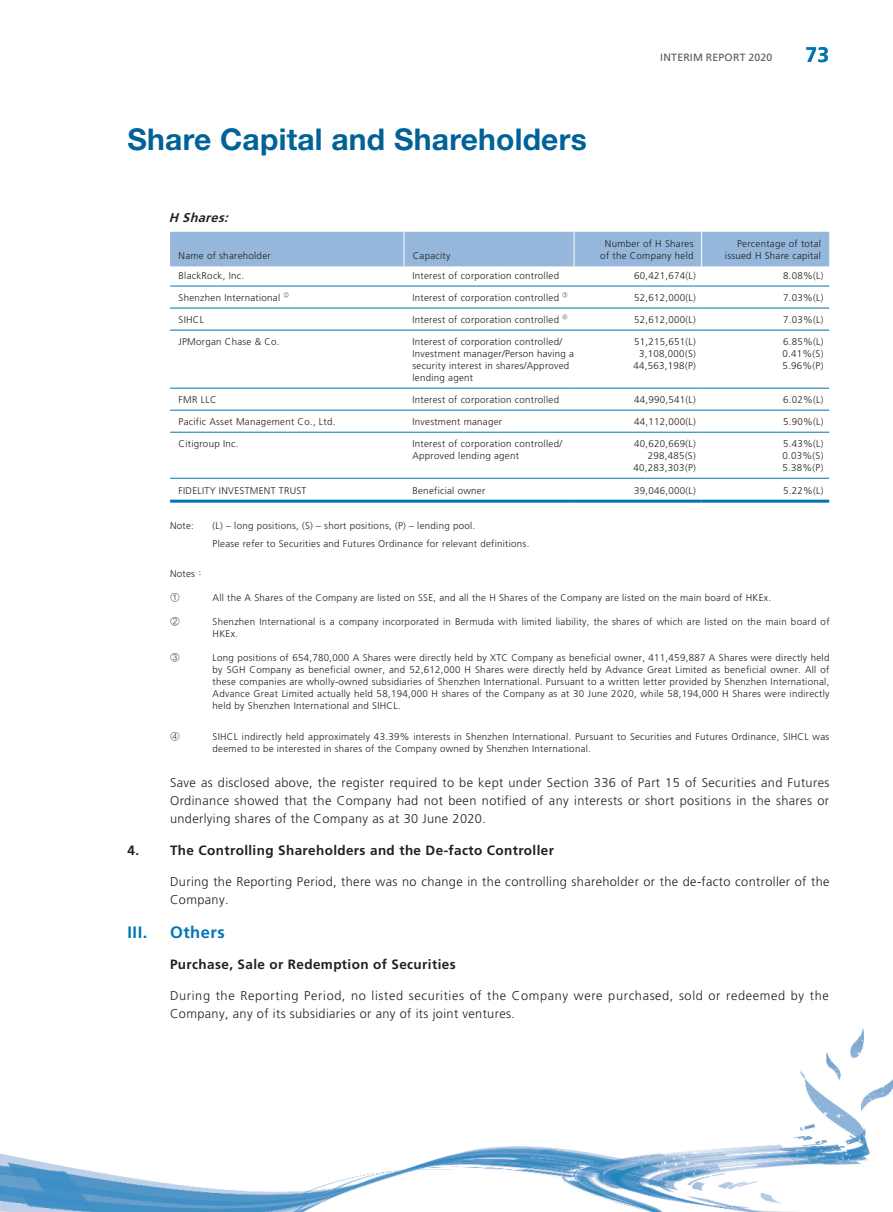
<style>
.page{position:relative;width:893px;height:1212px;background:#fff}
.page>*{position:absolute;margin:0;border:0;box-sizing:border-box;transform-origin:0 0}
.t1{font:700 30px "Helvetica Neue LT Std";letter-spacing:.01em;color:#006297}
.t2{font:700 21px "Frutiger LT Std";color:#0075b4}
.t3{font:700 16.5px "Frutiger LT Std";letter-spacing:.03em;color:#0075b4}
.t4{font:700 13.5px "Frutiger LT Std";letter-spacing:.03em;color:#231f20}
.t5{font:300 12.75px/18px "Frutiger LT Std";letter-spacing:.03em;color:#231f20;text-align:justify}
.t6{font:300 12.75px/18px "Frutiger LT Std";letter-spacing:.05em;color:#231f20}
.t7{font:italic 700 12.75px "Frutiger LT Std";color:#231f20}
.t8{font:10.5px "Frutiger LT Std";letter-spacing:.02em;color:#57585a}
.t9{font:300 9.75px/12px "Frutiger LT Std";letter-spacing:.03em;color:#231f20}
.t10{font:300 9.75px "M Hei HK";color:#231f20}
.s1{font-family:"M Hei HK"}
</style>
<div class="page">
<img style="left:0;top:231px;width:893px;height:981px">
<div style="left:170px;top:232px;width:659px;height:34px;background:#95b7db"></div>
<hr style="left:404px;top:232px;width:1px;height:34px;background:#fff">
<hr style="left:574px;top:232px;width:1px;height:34px;background:#fff">
<hr style="left:701px;top:232px;width:1px;height:34px;background:#fff">
<hr style="left:170px;top:286px;width:234px;height:1px;background:#0075b4">
<hr style="left:404px;top:286px;width:170px;height:1px;background:#0075b4">
<hr style="left:574px;top:286px;width:128px;height:1px;background:#0075b4">
<hr style="left:702px;top:286px;width:127px;height:1px;background:#0075b4">
<hr style="left:170px;top:308px;width:234px;height:1px;background:#0075b4">
<hr style="left:404px;top:308px;width:170px;height:1px;background:#0075b4">
<hr style="left:574px;top:308px;width:128px;height:1px;background:#0075b4">
<hr style="left:702px;top:308px;width:127px;height:1px;background:#0075b4">
<hr style="left:170px;top:330px;width:234px;height:1px;background:#0075b4">
<hr style="left:404px;top:330px;width:170px;height:1px;background:#0075b4">
<hr style="left:574px;top:330px;width:128px;height:1px;background:#0075b4">
<hr style="left:702px;top:330px;width:127px;height:1px;background:#0075b4">
<hr style="left:170px;top:388px;width:234px;height:1px;background:#0075b4">
<hr style="left:404px;top:388px;width:170px;height:1px;background:#0075b4">
<hr style="left:574px;top:388px;width:128px;height:1px;background:#0075b4">
<hr style="left:702px;top:388px;width:127px;height:1px;background:#0075b4">
<hr style="left:170px;top:410px;width:234px;height:1px;background:#0075b4">
<hr style="left:404px;top:410px;width:170px;height:1px;background:#0075b4">
<hr style="left:574px;top:410px;width:128px;height:1px;background:#0075b4">
<hr style="left:702px;top:410px;width:127px;height:1px;background:#0075b4">
<hr style="left:170px;top:432px;width:234px;height:1px;background:#0075b4">
<hr style="left:404px;top:432px;width:170px;height:1px;background:#0075b4">
<hr style="left:574px;top:432px;width:128px;height:1px;background:#0075b4">
<hr style="left:702px;top:432px;width:127px;height:1px;background:#0075b4">
<hr style="left:170px;top:478px;width:234px;height:1px;background:#0075b4">
<hr style="left:404px;top:478px;width:170px;height:1px;background:#0075b4">
<hr style="left:574px;top:478px;width:128px;height:1px;background:#0075b4">
<hr style="left:702px;top:478px;width:127px;height:1px;background:#0075b4">
<hr style="left:170px;top:500px;width:234px;height:3px;background:#0075b4">
<hr style="left:404px;top:500px;width:170px;height:3px;background:#0075b4">
<hr style="left:574px;top:500px;width:128px;height:3px;background:#0075b4">
<hr style="left:702px;top:500px;width:127px;height:3px;background:#0075b4">
<p class="t8" style="left:660px;top:51px;width:113px">INTERIM REPORT 2020</p>
<h2 class="t2" style="left:806px;top:42px;width:25px">73</h2>
<h1 class="t1" style="left:128px;top:121px;width:461px">Share Capital and Shareholders</h1>
<h3 class="t7" style="left:169px;top:210px;width:64px">H Shares:</h3>
<p class="t9" style="left:179px;top:250px;width:94px">Name of shareholder</p>
<p class="t9" style="left:413px;top:250px;width:39px">Capacity</p>
<p class="t9" style="left:600px;top:238px;width:95px;text-align:center">Number of H Shares of the Company held</p>
<p class="t9" style="left:725px;top:238px;width:98px;text-align:right">Percentage of total issued H Share capital</p>
<p class="t9" style="left:179px;top:270px;width:67px">BlackRock, Inc.</p>
<p class="t9" style="left:412px;top:270px;width:148px">Interest of corporation controlled</p>
<p class="t9" style="left:634px;top:270px;width:63px">60,421,674(L)</p>
<p class="t9" style="left:783px;top:270px;width:42px">8.08%(L)</p>
<p class="t9" style="left:179px;top:292px;width:112px">Shenzhen International <sup>②</sup></p>
<p class="t9" style="left:412px;top:292px;width:157px">Interest of corporation controlled <sup>③</sup></p>
<p class="t9" style="left:634px;top:292px;width:63px">52,612,000(L)</p>
<p class="t9" style="left:783px;top:292px;width:42px">7.03%(L)</p>
<p class="t9" style="left:179px;top:314px;width:27px">SIHCL</p>
<p class="t9" style="left:412px;top:314px;width:157px">Interest of corporation controlled <sup>④</sup></p>
<p class="t9" style="left:634px;top:314px;width:63px">52,612,000(L)</p>
<p class="t9" style="left:783px;top:314px;width:42px">7.03%(L)</p>
<p class="t9" style="left:179px;top:336px;width:103px">JPMorgan Chase &amp; Co.</p>
<p class="t9" style="left:412px;top:336px;width:163px">Interest of corporation controlled/<br>Investment manager/Person having a security interest in shares/Approved lending agent</p>
<p class="t9" style="left:633px;top:336px;width:64px;text-align:center">51,215,651(L)<br>3,108,000(S)<br>44,563,198(P)</p>
<p class="t9" style="left:782px;top:336px;width:42px;text-align:justify">6.85%(L)<br>0.41%(S)<br>5.96%(P)</p>
<p class="t9" style="left:179px;top:394px;width:39px">FMR LLC</p>
<p class="t9" style="left:412px;top:394px;width:148px">Interest of corporation controlled</p>
<p class="t9" style="left:634px;top:394px;width:63px">44,990,541(L)</p>
<p class="t9" style="left:783px;top:394px;width:42px">6.02%(L)</p>
<p class="t9" style="left:179px;top:416px;width:158px">Pacific Asset Management Co., Ltd.</p>
<p class="t9" style="left:412px;top:416px;width:91px">Investment manager</p>
<p class="t9" style="left:634px;top:416px;width:63px">44,112,000(L)</p>
<p class="t9" style="left:783px;top:416px;width:42px">5.90%(L)</p>
<p class="t9" style="left:179px;top:438px;width:61px">Citigroup Inc.</p>
<p class="t9" style="left:412px;top:438px;width:151px">Interest of corporation controlled/<br>Approved lending agent</p>
<p class="t9" style="left:633px;top:438px;width:64px;text-align:right">40,620,669(L)<br>298,485(S)<br>40,283,303(P)</p>
<p class="t9" style="left:782px;top:438px;width:42px;text-align:justify">5.43%(L)<br>0.03%(S)<br>5.38%(P)</p>
<p class="t9" style="left:179px;top:484px;width:129px">FIDELITY INVESTMENT TRUST</p>
<p class="t9" style="left:412px;top:484px;width:74px">Beneficial owner</p>
<p class="t9" style="left:634px;top:484px;width:63px">39,046,000(L)</p>
<p class="t9" style="left:783px;top:484px;width:42px">5.22%(L)</p>
<p class="t9" style="left:170px;top:520px;width:25px">Note:</p>
<p class="t9" style="left:213px;top:517px;width:318px;line-height:18px">(L) – long positions, (S) – short positions, (P) – lending pool.<br>Please refer to Securities and Futures Ordinance for relevant definitions.</p>
<p class="t9" style="left:170px;top:568px;width:36px">Notes<span class="s1">：</span></p>
<p class="t10" style="left:170px;top:593px;width:11px">①</p>
<p class="t9" style="left:213px;top:592px;width:560px">All the A Shares of the Company are listed on SSE, and all the H Shares of the Company are listed on the main board of HKEx.</p>
<p class="t10" style="left:170px;top:617px;width:11px">②</p>
<p class="t9" style="left:213px;top:616px;width:618px">Shenzhen International is a company incorporated in Bermuda with limited liability, the shares of which are listed on the main board of<br>HKEx.</p>
<p class="t10" style="left:170px;top:653px;width:11px">③</p>
<p class="t9" style="left:213px;top:652px;width:618px;text-align:justify">Long positions of 654,780,000 A Shares were directly held by XTC Company as beneficial owner, 411,459,887 A Shares were directly held by SGH Company as beneficial owner, and 52,612,000 H Shares were directly held by Advance Great Limited as beneficial owner. All of these companies are wholly-owned subsidiaries of Shenzhen International. Pursuant to a written letter provided by Shenzhen International, Advance Great Limited actually held 58,194,000 H shares of the Company as at 30 June 2020, while 58,194,000 H Shares were indirectly held by Shenzhen International and SIHCL.</p>
<p class="t10" style="left:170px;top:731px;width:11px">④</p>
<p class="t9" style="left:213px;top:730px;width:618px">SIHCL indirectly held approximately 43.39% interests in Shenzhen International. Pursuant to Securities and Futures Ordinance, SIHCL was deemed to be interested in shares of the Company owned by Shenzhen International.</p>
<p class="t5" style="left:170px;top:774px;width:661px">Save as disclosed above, the register required to be kept under Section 336 of Part 15 of Securities and Futures Ordinance showed that the Company had not been notified of any interests or short positions in the shares or underlying shares of the Company as at 30 June 2020.</p>
<h3 class="t4" style="left:128px;top:842px;width:428px">4. The Controlling Shareholders and the De-facto Controller</h3>
<h3 class="t5" style="left:170px;top:872px;width:661px">During the Reporting Period, there was no change in the controlling shareholder or the de-facto controller of the<br>Company.</h3>
<h3 class="t3" style="left:128px;top:923px;width:21px">III.</h3>
<h3 class="t3" style="left:170px;top:923px;width:56px">Others</h3>
<h3 class="t4" style="left:170px;top:956px;width:287px">Purchase, Sale or Redemption of Securities</h3>
<h3 class="t6" style="left:170px;top:986px;width:660px">During the Reporting Period, no listed securities of the Company were purchased, sold or redeemed by the<br>Company, any of its subsidiaries or any of its joint ventures.</h3>
</div>
